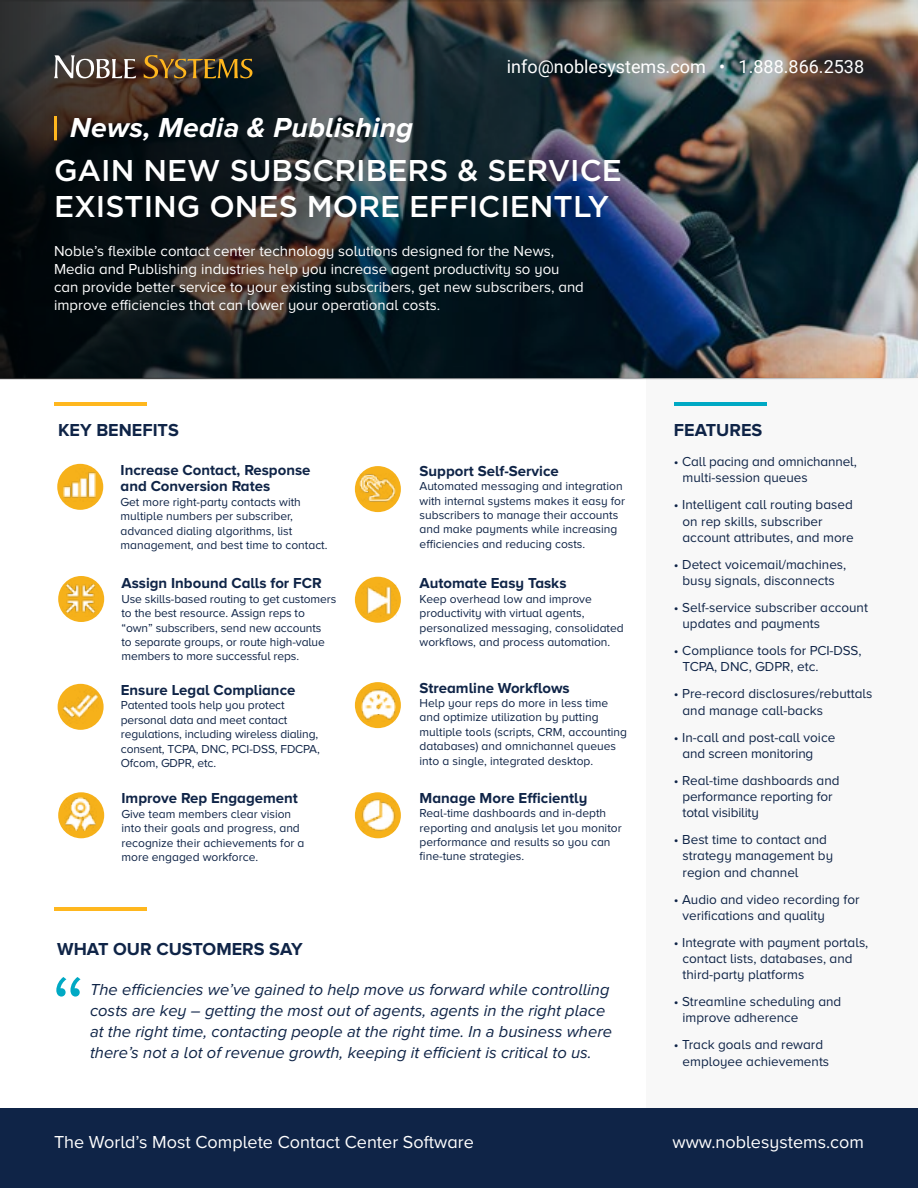
<style>
.page{position:relative;width:918px;height:1188px;background:#fff}
.page>*{position:absolute;margin:0;border:0;box-sizing:border-box;transform-origin:0 0}
.t1{font:500 30px/36px "Gotham";color:#fff}
.t2{font:italic 700 28.5px "Proxima Nova A";letter-spacing:.01em;color:#fff}
.t3{font:18px "Proxima Nova A";color:#fff}
.t4{font:700 18px "Proxima Nova A";color:#0f2447}
.t5{font:18px "Roboto";color:#fff}
.t6{font:italic 16.5px/21px "Proxima Nova A";color:#0f2447}
.t7{font:15px/18px "Proxima Nova A";color:#fff}
.t8{font:700 15px/16.5px "Proxima Nova A";color:#0f2447}
.t9{font:13.5px/16.2px "Proxima Nova A";color:#0f2447}
.t10{font:12px/14.4px "Proxima Nova A";color:#0f2447}
</style>
<div class="page">
<div style="left:646px;top:377px;width:272px;height:734px;background:#f8f8f8"></div>
<img style="left:0;top:0;width:918px;height:379px">
<svg style="left:54px;top:55px;width:82px;height:23px"></svg>
<svg style="left:144px;top:54px;width:108px;height:25px;background:#644e28"></svg>
<div style="left:0;top:1108px;width:918px;height:80px;background:#0f2447"></div>
<hr style="left:674px;top:403px;width:93px;height:3px;background:#00a9c4">
<hr style="left:54px;top:403px;width:93px;height:3px;background:#ffb71e">
<div style="left:58px;top:684px;width:46px;height:46px;background:#f6b11a;border-radius:50%"></div>
<div style="left:355px;top:466px;width:46px;height:46px;background:#f6b11a;border-radius:50%"></div>
<div style="left:355px;top:577px;width:46px;height:46px;background:#f6b11a;border-radius:50%"></div>
<div style="left:355px;top:682px;width:46px;height:46px;background:#f6b11a;border-radius:50%"></div>
<img style="left:360px;top:473px;width:35px;height:29px">
<img style="left:362px;top:583px;width:34px;height:34px">
<img style="left:362px;top:688px;width:33px;height:33px">
<hr style="left:55px;top:907px;width:92px;height:4px;background:#ffb71e">
<img style="left:63px;top:688px;width:35px;height:36px">
<svg style="left:56px;top:977px;width:25px;height:20px"></svg>
<div style="left:58px;top:792px;width:46px;height:46px;background:#f6b11a;border-radius:50%"></div>
<div style="left:355px;top:792px;width:46px;height:46px;background:#f6b11a;border-radius:50%"></div>
<img style="left:64px;top:797px;width:33px;height:33px">
<img style="left:362px;top:798px;width:33px;height:34px">
<hr style="left:54px;top:116px;width:3px;height:24px;background:#ffb71e">
<div style="left:58px;top:576px;width:46px;height:46px;background:#f6b11a;border-radius:50%"></div>
<div style="left:57px;top:464px;width:46px;height:46px;background:#f6b11a;border-radius:50%"></div>
<img style="left:63px;top:581px;width:36px;height:35px">
<img style="left:63px;top:469px;width:33px;height:29px">
<h2 class="t2" style="left:70px;top:116px;width:345px">News, Media &amp; Publishing</h2>
<h3 class="t5" style="left:507px;top:59px;width:359px">info@noblesystems.com • 1.888.866.2538</h3>
<h1 class="t1" style="left:54px;top:154px;width:569px">GAIN NEW SUBSCRIBERS &amp; SERVICE<br>EXISTING ONES MORE EFFICIENTLY</h1>
<p class="t7" style="left:54px;top:243px;width:531px">Noble’s flexible contact center technology solutions designed for the News, Media and Publishing industries help you increase agent productivity so you can provide better service to your existing subscribers, get new subscribers, and improve efficiencies that can lower your operational costs.</p>
<h3 class="t4" style="left:58px;top:422px;width:122px">KEY BENEFITS</h3>
<h3 class="t4" style="left:674px;top:422px;width:90px">FEATURES</h3>
<p class="t8" style="left:121px;top:463px;width:191px">Increase Contact, Response and Conversion Rates</p>
<p class="t10" style="left:121px;top:495px;width:209px">Get more right-party contacts with multiple numbers per subscriber, advanced dialing algorithms, list management, and best time to contact.</p>
<p class="t8" style="left:122px;top:576px;width:202px">Assign Inbound Calls for FCR</p>
<p class="t10" style="left:122px;top:592px;width:216px">Use skills-based routing to get customers to the best resource. Assign reps to “own” subscribers, send new accounts<br>to separate groups, or route high-value members to more successful reps.</p>
<p class="t8" style="left:121px;top:682px;width:176px">Ensure Legal Compliance</p>
<p class="t10" style="left:121px;top:699px;width:200px">Patented tools help you protect personal data and meet contact regulations, including wireless dialing, consent, TCPA, DNC, PCI-DSS, FDCPA,<br>Ofcom, GDPR, etc.</p>
<p class="t8" style="left:122px;top:791px;width:178px">Improve Rep Engagement</p>
<p class="t10" style="left:122px;top:807px;width:185px">Give team members clear vision into their goals and progress, and recognize their achievements for a more engaged workforce.</p>
<p class="t8" style="left:420px;top:463px;width:141px">Support Self-Service</p>
<p class="t10" style="left:420px;top:480px;width:207px">Automated messaging and integration with internal systems makes it easy for subscribers to manage their accounts and make payments while increasing efficiencies and reducing costs.</p>
<p class="t8" style="left:420px;top:576px;width:148px">Automate Easy Tasks</p>
<p class="t10" style="left:420px;top:592px;width:206px">Keep overhead low and improve productivity with virtual agents, personalized messaging, consolidated workflows, and process automation.</p>
<p class="t8" style="left:420px;top:680px;width:152px">Streamline Workflows</p>
<p class="t10" style="left:420px;top:696px;width:209px">Help your reps do more in less time and optimize utilization by putting multiple tools (scripts, CRM, accounting databases) and omnichannel queues into a single, integrated desktop.</p>
<p class="t8" style="left:420px;top:790px;width:169px">Manage More Efficiently</p>
<p class="t10" style="left:420px;top:807px;width:204px">Real-time dashboards and in-depth reporting and analysis let you monitor performance and results so you can fine-tune strategies.</p>
<h3 class="t4" style="left:57px;top:942px;width:247px">WHAT OUR CUSTOMERS SAY</h3>
<p class="t6" style="left:90px;top:979px;width:524px">The efficiencies we’ve gained to help move us forward while controlling costs are key – getting the most out of agents, agents in the right place at the right time, contacting people at the right time. In a business where there’s not a lot of revenue growth, keeping it efficient is critical to us.</p>
<p class="t9" style="left:683px;top:454px;width:176px;text-indent:-9px">• Call pacing and omnichannel, multi-session queues</p>
<p class="t9" style="left:683px;top:498px;width:173px;text-indent:-9px">• Intelligent call routing based on rep skills, subscriber account attributes, and more</p>
<p class="t9" style="left:674px;top:557px;width:174px;text-align:center">• Detect voicemail/machines, busy signals, disconnects</p>
<p class="t9" style="left:683px;top:600px;width:187px;text-indent:-9px">• Self-service subscriber account updates and payments</p>
<p class="t9" style="left:683px;top:643px;width:180px;text-indent:-9px">• Compliance tools for PCI-DSS,<br>TCPA, DNC, GDPR, etc.</p>
<p class="t9" style="left:683px;top:687px;width:191px;text-indent:-9px">• Pre-record disclosures/rebuttals and manage call-backs</p>
<p class="t9" style="left:683px;top:730px;width:154px;text-indent:-9px">• In-call and post-call voice and screen monitoring</p>
<p class="t9" style="left:683px;top:773px;width:159px;text-indent:-9px">• Real-time dashboards and performance reporting for total visibility</p>
<p class="t9" style="left:683px;top:832px;width:152px;text-indent:-9px">• Best time to contact and strategy management by region and channel</p>
<p class="t9" style="left:683px;top:892px;width:179px;text-indent:-9px">• Audio and video recording for verifications and quality</p>
<p class="t9" style="left:683px;top:935px;width:187px;text-indent:-9px">• Integrate with payment portals, contact lists, databases, and third-party platforms</p>
<p class="t9" style="left:683px;top:994px;width:160px;text-indent:-9px">• Streamline scheduling and improve adherence</p>
<p class="t9" style="left:683px;top:1038px;width:148px;text-indent:-9px">• Track goals and reward employee achievements</p>
<h3 class="t3" style="left:54px;top:1135px;width:421px">The World’s Most Complete Contact Center Software</h3>
<h3 class="t3" style="left:673px;top:1135px;width:193px">www.noblesystems.com</h3>
</div>
